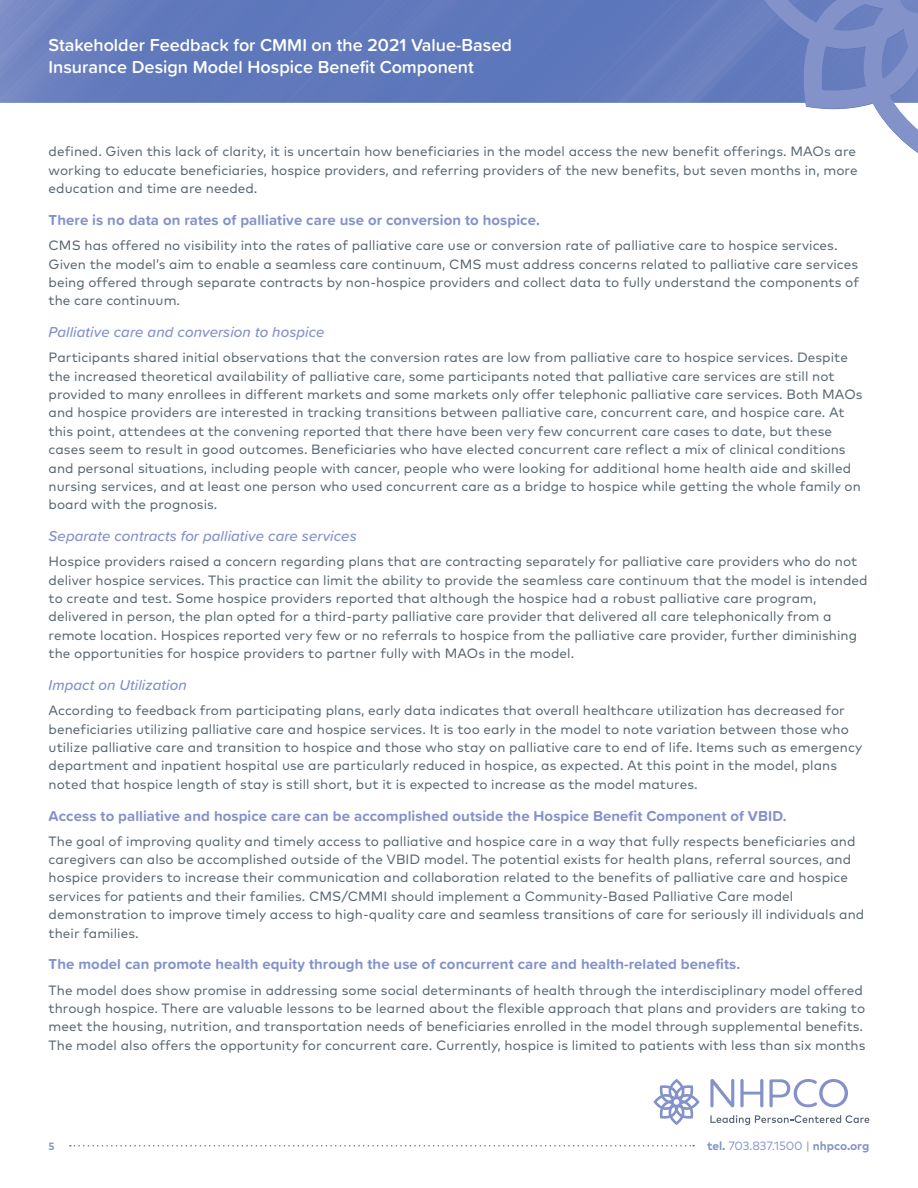
<style>
.page{position:relative;width:918px;height:1188px;background:#fff}
.page>*{position:absolute;margin:0;border:0;box-sizing:border-box;transform-origin:0 0}
.t1{font:600 18px/22.5px "Proxima Soft";color:#fff}
.t2{font:700 15px "Proxima Soft";letter-spacing:.005em;color:#8392c9}
.t3{font:italic 500 15px "Proxima Soft";letter-spacing:.005em;color:#8392c9}
.t4{font:13.5px/18.3px "Mark Pro";letter-spacing:.005em;color:#596770}
.t5{font:700 12px "Mark Pro";letter-spacing:-.01em;color:#8392c9}
.t6{font:700 10.5px "Mark Pro";color:#8392c9}
.s1{font-weight:400}
</style>
<div class="page">
<svg style="left:70px;top:1145px;width:624px;height:2px"></svg>
<svg style="left:710px;top:1079px;width:24px;height:28px"></svg>
<svg style="left:740px;top:1079px;width:23px;height:28px"></svg>
<svg style="left:769px;top:1079px;width:79px;height:28px"></svg>
<svg style="left:710px;top:1115px;width:159px;height:10px"></svg>
<svg style="left:653px;top:1079px;width:47px;height:46px"></svg>
<img style="left:0;top:0;width:760px;height:103px">
<svg style="left:760px;top:0;width:158px;height:153px"></svg>
<h1 class="t1" style="left:49px;top:33px;width:465px">Stakeholder Feedback for CMMI on the 2021 Value-Based<br>Insurance Design Model Hospice Benefit Component</h1>
<p class="t4" style="left:49px;top:141px;width:811px;text-align:justify">defined. Given this lack of clarity, it is uncertain how beneficiaries in the model access the new benefit offerings. MAOs are working to educate beneficiaries, hospice providers, and referring providers of the new benefits, but seven months in, more education and time are needed.</p>
<p class="t2" style="left:49px;top:209px;width:493px">There is no data on rates of palliative care use or conversion to hospice.</p>
<p class="t4" style="left:49px;top:235px;width:812px">CMS has offered no visibility into the rates of palliative care use or conversion rate of palliative care to hospice services.<br>Given the model’s aim to enable a seamless care continuum, CMS must address concerns related to palliative care services being offered through separate contracts by non-hospice providers and collect data to fully understand the components of the care continuum.</p>
<p class="t3" style="left:49px;top:321px;width:278px">Palliative care and conversion to hospice</p>
<p class="t4" style="left:49px;top:347px;width:816px">Participants shared initial observations that the conversion rates are low from palliative care to hospice services. Despite the increased theoretical availability of palliative care, some participants noted that palliative care services are still not provided to many enrollees in different markets and some markets only offer telephonic palliative care services. Both MAOs and hospice providers are interested in tracking transitions between palliative care, concurrent care, and hospice care. At this point, attendees at the convening reported that there have been very few concurrent care cases to date, but these cases seem to result in good outcomes. Beneficiaries who have elected concurrent care reflect a mix of clinical conditions and personal situations, including people with cancer, people who were looking for additional home health aide and skilled nursing services, and at least one person who used concurrent care as a bridge to hospice while getting the whole family on board with the prognosis.</p>
<p class="t3" style="left:49px;top:525px;width:310px">Separate contracts for palliative care services</p>
<p class="t4" style="left:49px;top:551px;width:820px">Hospice providers raised a concern regarding plans that are contracting separately for palliative care providers who do not deliver hospice services. This practice can limit the ability to provide the seamless care continuum that the model is intended to create and test. Some hospice providers reported that although the hospice had a robust palliative care program, delivered in person, the plan opted for a third-party palliative care provider that delivered all care telephonically from a remote location. Hospices reported very few or no referrals to hospice from the palliative care provider, further diminishing the opportunities for hospice providers to partner fully with MAOs in the model.</p>
<p class="t3" style="left:49px;top:674px;width:140px">Impact on Utilization</p>
<p class="t4" style="left:49px;top:700px;width:815px">According to feedback from participating plans, early data indicates that overall healthcare utilization has decreased for beneficiaries utilizing palliative care and hospice services. It is too early in the model to note variation between those who utilize palliative care and transition to hospice and those who stay on palliative care to end of life. Items such as emergency department and inpatient hospital use are particularly reduced in hospice, as expected. At this point in the model, plans noted that hospice length of stay is still short, but it is expected to increase as the model matures.</p>
<p class="t2" style="left:49px;top:804px;width:740px">Access to palliative and hospice care can be accomplished outside the Hospice Benefit Component of VBID.</p>
<p class="t4" style="left:49px;top:831px;width:817px">The goal of improving quality and timely access to palliative and hospice care in a way that fully respects beneficiaries and caregivers can also be accomplished outside of the VBID model. The potential exists for health plans, referral sources, and hospice providers to increase their communication and collaboration related to the benefits of palliative care and hospice services for patients and their families. CMS/CMMI should implement a Community-Based Palliative Care model demonstration to improve timely access to high-quality care and seamless transitions of care for seriously ill individuals and their families.</p>
<p class="t2" style="left:49px;top:953px;width:693px">The model can promote health equity through the use of concurrent care and health-related benefits.</p>
<p class="t4" style="left:49px;top:980px;width:818px">The model does show promise in addressing some social determinants of health through the interdisciplinary model offered through hospice. There are valuable lessons to be learned about the flexible approach that plans and providers are taking to meet the housing, nutrition, and transportation needs of beneficiaries enrolled in the model through supplemental benefits.<br>The model also offers the opportunity for concurrent care. Currently, hospice is limited to patients with less than six months</p>
<p class="t6" style="left:49px;top:1138px;width:8px">5</p>
<p class="t5" style="left:707px;top:1137px;width:164px">tel. <span class="s1">703.837.1500 |</span> nhpco.org</p>
</div>
